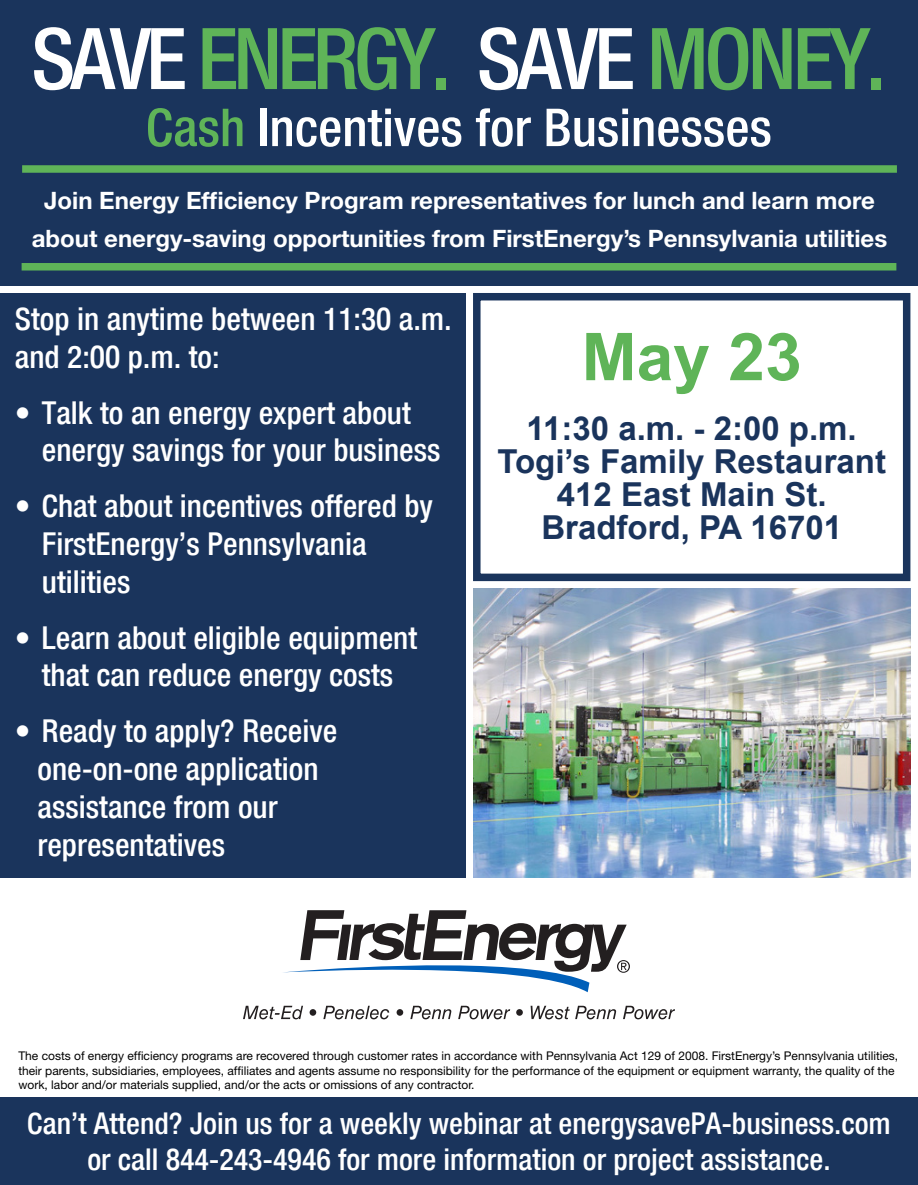
<style>
.page{position:relative;width:918px;height:1185px;background:#fff}
.page>*{position:absolute;margin:0;border:0;box-sizing:border-box;transform-origin:0 0}
.t1{font:500 condensed 85.5px "Helvetica Neue LTCYR";letter-spacing:-.06em;color:#5fb458}
.t2{font:700 66px "Arial";color:#5fb458}
.t3{font:500 condensed 52.5px "Helvetica Neue LTCYR";color:#fff}
.t4{font:700 33px "Arial";color:#1a345c}
.t5{font:500 condensed 31.5px/37.8px "Helvetica Neue LTCYR";color:#fff}
.t6{font:500 condensed 30px "Helvetica Neue LTCYR";color:#fff}
.t7{font:700 24px/37.5px "Helvetica Neue LT Pro";color:#fff;text-align:center}
.t8{font:12px/14.4px "Helvetica Neue LT Pro";color:#000}
.s1{color:#fff}
.s2{color:#5fb458}
</style>
<div class="page">
<div style="left:0;top:1098px;width:918px;height:87px;background:#1a345c"></div>
<div style="left:0;top:293px;width:466px;height:585px;background:#1a345c"></div>
<div style="left:0;top:0;width:918px;height:285px;background:#1a345c"></div>
<div style="left:22px;top:165px;width:875px;height:8px;background:#5fb458"></div>
<div style="left:22px;top:263px;width:874px;height:8px;background:#5fb458"></div>
<img style="left:473px;top:588px;width:437px;height:290px">
<div style="left:473px;top:293px;width:437px;height:288px;border:8px solid #1a345c"></div>
<svg style="left:243px;top:1006px;width:60px;height:13px"></svg>
<div style="left:310px;top:1009px;width:6px;height:7px;background:#231f20;border-radius:50%"></div>
<svg style="left:323px;top:1006px;width:66px;height:13px"></svg>
<div style="left:397px;top:1009px;width:6px;height:7px;background:#231f20;border-radius:50%"></div>
<svg style="left:410px;top:1006px;width:41px;height:13px"></svg>
<svg style="left:458px;top:1006px;width:52px;height:13px"></svg>
<div style="left:516px;top:1009px;width:7px;height:7px;background:#231f20;border-radius:50%"></div>
<svg style="left:531px;top:1006px;width:85px;height:13px"></svg>
<svg style="left:623px;top:1006px;width:52px;height:13px"></svg>
<svg style="left:283px;top:910px;width:347px;height:82px"></svg>
<p class="t1" style="left:31px;top:12px;width:857px"><span class="s1">SAVE</span> ENERGY. <span class="s1">SAVE</span> MONEY.</p>
<p class="t3" style="left:146px;top:99px;width:627px"><span class="s2">Cash</span> Incentives for Businesses</p>
<p class="t7" style="left:32px;top:181px;width:857px">Join Energy Efficiency Program representatives for lunch and learn more about energy-saving opportunities from FirstEnergy’s Pennsylvania utilities</p>
<p class="t5" style="left:15px;top:300px;width:439px">Stop in anytime between 11:30 a.m. and 2:00 p.m. to:</p>
<p class="t5" style="left:42px;top:394px;width:400px;text-indent:-27px">• Talk to an energy expert about energy savings for your business</p>
<p class="t5" style="left:42px;top:488px;width:393px;text-indent:-27px">• Chat about incentives offered by<br>FirstEnergy’s Pennsylvania</p>
<p class="t5" style="left:42px;top:563px;width:90px">utilities</p>
<p class="t5" style="left:15px;top:619px;width:404px;text-align:center">• Learn about eligible equipment that can reduce energy costs</p>
<p class="t5" style="left:15px;top:713px;width:324px">• Ready to apply? Receive</p>
<p class="t5" style="left:37px;top:750px;width:283px">one-on-one application</p>
<p class="t5" style="left:37px;top:788px;width:242px">assistance from our</p>
<p class="t5" style="left:37px;top:826px;width:189px">representatives</p>
<p class="t2" style="left:582px;top:310px;width:222px">May 23</p>
<p class="t4" style="left:527px;top:406px;width:332px">11:30 a.m. - 2:00 p.m.</p>
<p class="t4" style="left:497px;top:439px;width:390px">Togi’s Family Restaurant</p>
<p class="t4" style="left:557px;top:472px;width:271px">412 East Main St.</p>
<p class="t4" style="left:541px;top:505px;width:302px">Bradford, PA 16701</p>
<p class="t8" style="left:18px;top:1049px;width:881px">The costs of energy efficiency programs are recovered through customer rates in accordance with Pennsylvania Act 129 of 2008. FirstEnergy’s Pennsylvania utilities, their parents, subsidiaries, employees, affiliates and agents assume no responsibility for the performance of the equipment or equipment warranty, the quality of the work, labor and/or materials supplied, and/or the acts or omissions of any contractor.</p>
<p class="t6" style="left:27px;top:1107px;width:865px">Can’t Attend? Join us for a weekly webinar at energysavePA-business.com</p>
<p class="t6" style="left:87px;top:1143px;width:745px">or call 844-243-4946 for more information or project assistance.</p>
</div>
